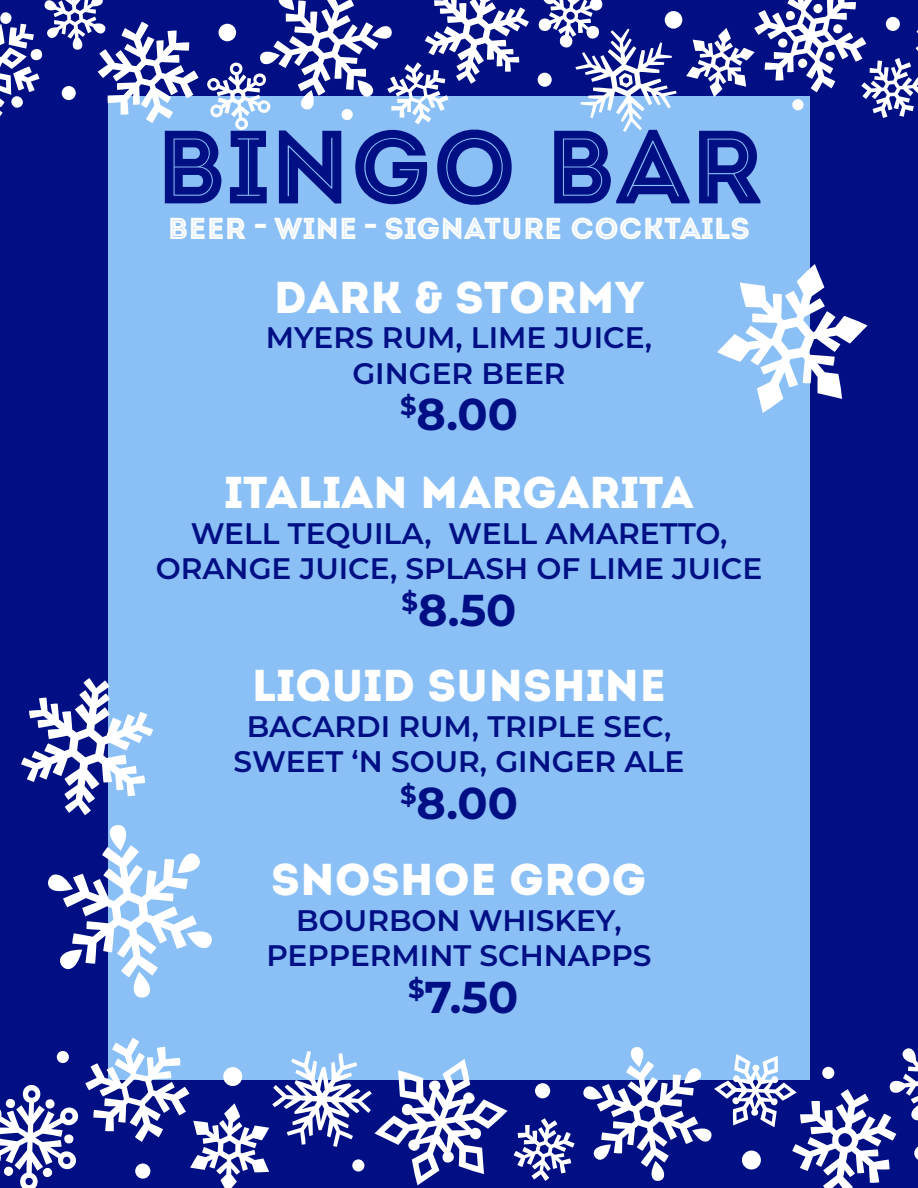
<style>
.page{position:relative;width:918px;height:1188px;background:#000f84}
.page>*{position:absolute;margin:0;border:0;box-sizing:border-box;transform-origin:0 0}
.t1{font:103.65px "Intro Inline";color:#000f84}
.t2{font:44.55px "Intro";color:#fff}
.t3{font:700 44.55px "Montserrat";color:#000f84}
.t4{font:30.3px "Intro Inline";color:#fff}
.t5{font:600 29.7px/35.7px "Montserrat";color:#000f84;text-align:center}
.s1{font-family:"Gobold";font-weight:700}
</style>
<div class="page">
<div style="left:108px;top:96px;width:702px;height:984px;background:#8ac0f6"></div>
<svg style="left:538px;top:0;width:139px;height:132px"></svg>
<svg style="left:0;top:0;width:199px;height:123px"></svg>
<svg style="left:207px;top:0;width:322px;height:130px"></svg>
<svg style="left:686px;top:0;width:232px;height:118px"></svg>
<div style="left:219px;top:24px;width:17px;height:17px;background:#fff;border-radius:50%"></div>
<div style="left:665px;top:11px;width:17px;height:18px;background:#fff;border-radius:50%"></div>
<div style="left:62px;top:86px;width:14px;height:14px;background:#fff;border-radius:50%"></div>
<div style="left:538px;top:73px;width:14px;height:14px;background:#fff;border-radius:50%"></div>
<div style="left:886px;top:17px;width:14px;height:14px;background:#fff;border-radius:50%"></div>
<div style="left:342px;top:109px;width:11px;height:11px;background:#fff;border-radius:50%"></div>
<div style="left:792px;top:99px;width:12px;height:11px;background:#fff;border-radius:50%"></div>
<svg style="left:0;top:1084px;width:78px;height:104px"></svg>
<svg style="left:514px;top:1118px;width:61px;height:63px"></svg>
<svg style="left:85px;top:1038px;width:423px;height:150px"></svg>
<div style="left:223px;top:1067px;width:19px;height:19px;background:#fff;border-radius:50%"></div>
<svg style="left:583px;top:1047px;width:335px;height:141px"></svg>
<div style="left:135px;top:1164px;width:15px;height:15px;background:#fff;border-radius:50%"></div>
<div style="left:535px;top:1083px;width:15px;height:15px;background:#fff;border-radius:50%"></div>
<div style="left:57px;top:1051px;width:12px;height:12px;background:#fff;border-radius:50%"></div>
<div style="left:352px;top:1159px;width:12px;height:13px;background:#fff;border-radius:50%"></div>
<div style="left:822px;top:1067px;width:12px;height:12px;background:#fff;border-radius:50%"></div>
<svg style="left:21px;top:678px;width:132px;height:137px"></svg>
<svg style="left:48px;top:825px;width:164px;height:173px"></svg>
<svg style="left:717px;top:264px;width:151px;height:149px"></svg>
<p class="t1" style="left:156px;top:105px;width:608px">BINGO BAR</p>
<p class="t4" style="left:168px;top:210px;width:584px">BEER <span class="s1">-</span> WINE <span class="s1">-</span> SIGNATURE COCKTAILS</p>
<p class="t2" style="left:274px;top:270px;width:372px">DARK &amp; STORMY</p>
<p class="t5" style="left:266px;top:318px;width:388px">MYERS RUM, LIME JUICE,<br>GINGER BEER</p>
<p class="t3" style="left:400px;top:382px;width:119px"><sup>$</sup>8.00</p>
<p class="t2" style="left:224px;top:466px;width:471px">ITALIAN MARGARITA</p>
<p class="t5" style="left:156px;top:514px;width:608px">WELL TEQUILA, WELL AMARETTO,<br>ORANGE JUICE, SPLASH OF LIME JUICE</p>
<p class="t3" style="left:402px;top:578px;width:116px"><sup>$</sup>8.50</p>
<p class="t2" style="left:252px;top:659px;width:416px">LIQUID SUNSHINE</p>
<p class="t5" style="left:234px;top:707px;width:452px">BACARDI RUM, TRIPLE SEC,<br>SWEET ‘N SOUR, GINGER ALE</p>
<p class="t3" style="left:400px;top:771px;width:119px"><sup>$</sup>8.00</p>
<p class="t2" style="left:271px;top:853px;width:377px">SNOSHOE GROG</p>
<p class="t5" style="left:266px;top:901px;width:387px">BOURBON WHISKEY,<br>PEPPERMINT SCHNAPPS</p>
<p class="t3" style="left:408px;top:965px;width:112px"><sup>$</sup>7.50</p>
</div>
